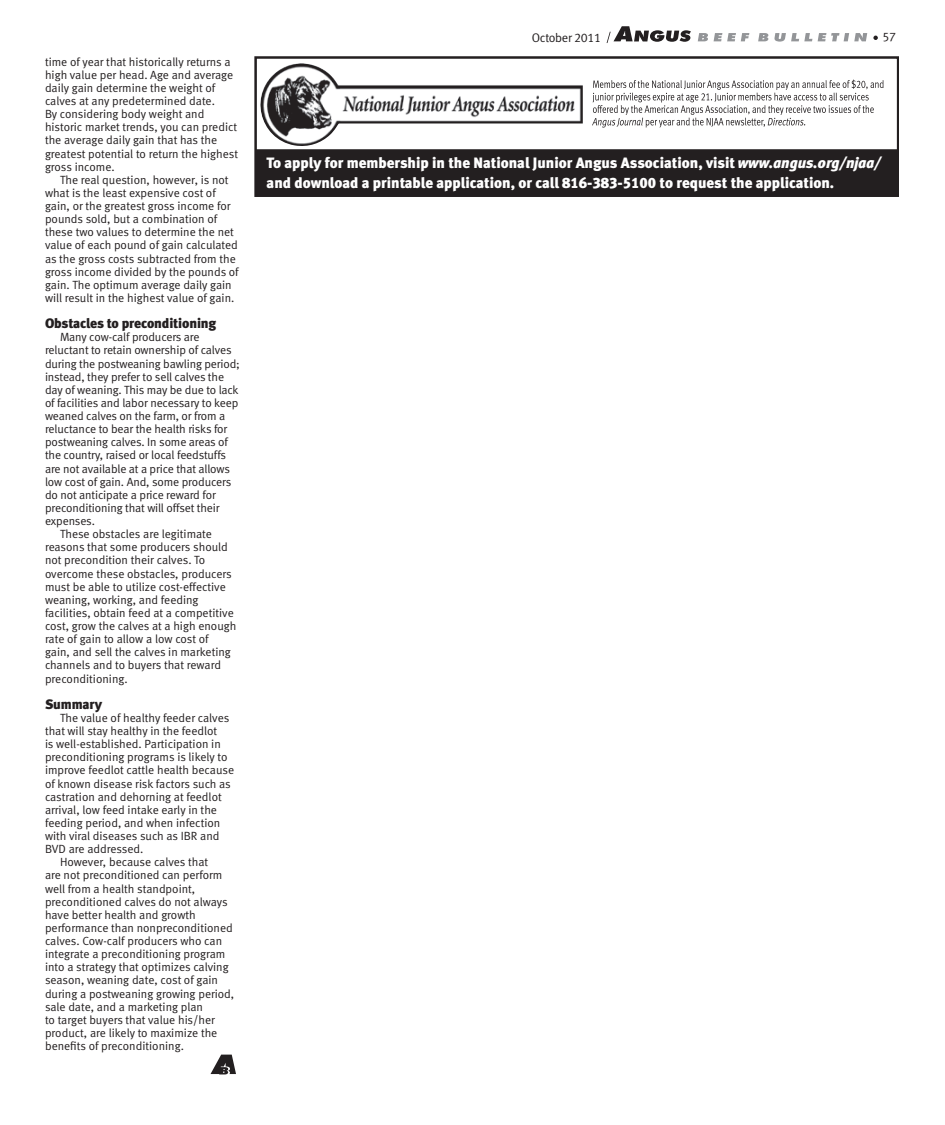
<style>
.page{position:relative;width:945px;height:1125px;background:#fff}
.page>*{position:absolute;margin:0;border:0;box-sizing:border-box;transform-origin:0 0}
.t1{font:15px/20px "Meta Black LF";color:#fff}
.subhead{font:13.75px "Meta Black LF";letter-spacing:-.01em;color:#231f20}
.t2{font:12.5px "Meta Normal LF";letter-spacing:-.025em;color:#231f20}
.column_text{font:11.88px/13.1px "Meta Normal LF";letter-spacing:-.005em;color:#231f20}
.s1{font-style:italic}
</style>
<div class="page">
<svg style="left:211px;top:1055px;width:25px;height:19px"></svg>
<svg style="left:698px;top:33px;width:10px;height:8px"></svg>
<svg style="left:714px;top:33px;width:35px;height:8px"></svg>
<svg style="left:758px;top:33px;width:10px;height:8px"></svg>
<svg style="left:775px;top:33px;width:37px;height:9px"></svg>
<svg style="left:818px;top:33px;width:49px;height:8px"></svg>
<svg style="left:607px;top:26px;width:84px;height:17px"></svg>
<svg style="left:873px;top:36px;width:5px;height:4px"></svg>
<div style="left:254px;top:56px;width:645px;height:141px;border:2px solid #231f20"></div>
<img style="left:260px;top:63px;width:323px;height:83px">
<div style="left:257px;top:150px;width:641px;height:44px;background:#231f20"></div>
<div style="left:256px;top:149px;width:643px;height:46px;border:1px solid #231f20"></div>
<svg style="left:592px;top:80px;width:292px;height:48px"></svg>
<p class="column_text" style="left:45px;top:55px;width:195px">time of year that historically returns a high value per head. Age and average daily gain determine the weight of calves at any predetermined date.<br>By considering body weight and historic market trends, you can predict the average daily gain that has the greatest potential to return the highest gross income.</p>
<p class="column_text" style="left:45px;top:173px;width:195px;text-indent:15px">The real question, however, is not what is the least expensive cost of gain, or the greatest gross income for pounds sold, but a combination of these two values to determine the net value of each pound of gain calculated as the gross costs subtracted from the gross income divided by the pounds of gain. The optimum average daily gain will result in the highest value of gain.</p>
<p class="subhead" style="left:45px;top:315px;width:173px">Obstacles to preconditioning</p>
<p class="column_text" style="left:45px;top:330px;width:196px;text-indent:15px">Many cow-calf producers are reluctant to retain ownership of calves during the postweaning bawling period; instead, they prefer to sell calves the day of weaning. This may be due to lack of facilities and labor necessary to keep weaned calves on the farm, or from a reluctance to bear the health risks for postweaning calves. In some areas of the country, raised or local feedstuffs are not available at a price that allows low cost of gain. And, some producers do not anticipate a price reward for preconditioning that will offset their expenses.</p>
<p class="column_text" style="left:45px;top:527px;width:193px;text-indent:15px">These obstacles are legitimate reasons that some producers should not precondition their calves. To overcome these obstacles, producers must be able to utilize cost-effective weaning, working, and feeding facilities, obtain feed at a competitive cost, grow the calves at a high enough rate of gain to allow a low cost of gain, and sell the calves in marketing channels and to buyers that reward preconditioning.</p>
<p class="subhead" style="left:45px;top:696px;width:59px">Summary</p>
<p class="column_text" style="left:45px;top:711px;width:191px;text-indent:15px">The value of healthy feeder calves that will stay healthy in the feedlot<br>is well-established. Participation in preconditioning programs is likely to improve feedlot cattle health because of known disease risk factors such as castration and dehorning at feedlot arrival, low feed intake early in the feeding period, and when infection with viral diseases such as IBR and BVD are addressed.</p>
<p class="column_text" style="left:45px;top:855px;width:191px;text-indent:15px">However, because calves that<br>are not preconditioned can perform well from a health standpoint, preconditioned calves do not always have better health and growth performance than nonpreconditioned calves. Cow-calf producers who can integrate a preconditioning program into a strategy that optimizes calving season, weaning date, cost of gain during a postweaning growing period, sale date, and a marketing plan<br>to target buyers that value his/her product, are likely to maximize the benefits of preconditioning.</p>
<p class="t2" style="left:532px;top:31px;width:71px">October 2011</p>
<p class="t2" style="left:882px;top:30px;width:15px">57</p>
<p class="t1" style="left:267px;top:152px;width:616px">To apply for membership in the National Junior Angus Association, visit <span class="s1">www.angus.org/njaa/ </span>and download a printable application, or call 816-383-5100 to request the application.</p>
</div>
